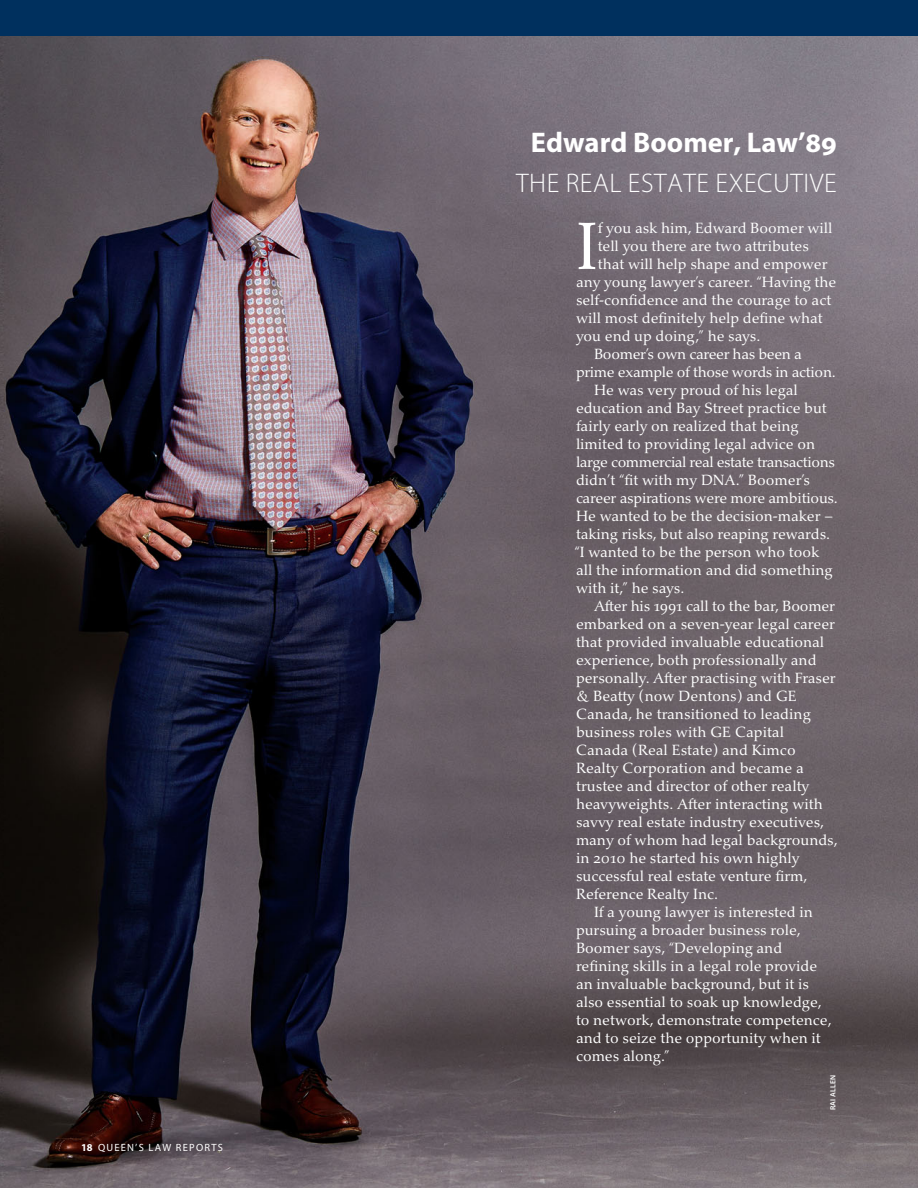
<style>
.page{position:relative;width:918px;height:1188px;background:#fff}
.page>*{position:absolute;margin:0;border:0;box-sizing:border-box;transform-origin:0 0}
.t1{font:67.65px "Palatino Nova";color:#fff}
.t2{font:700 28.5px "Myriad Pro";color:#fff}
.t3{font:300 27px "Myriad Pro";letter-spacing:.02em;color:#fff}
.t4{font:15px "Palatino Nova";color:#fff}
.t5{font:15px "Palatino Nova";letter-spacing:-.02em;color:#fff}
.t6{font:15px "Palatino Nova";letter-spacing:-.025em;color:#fff}
.t7{font:10.5px "Myriad Pro";letter-spacing:.12em;color:#fff}
.t8{font:600 7.5px "Myriad Pro";letter-spacing:.02em;color:#fff}
.s1{font-weight:700}
</style>
<div class="page">
<img style="left:0;top:36px;width:918px;height:1152px">
<div style="left:0;top:0;width:918px;height:36px;background:#00305e"></div>
<p class="t7" style="left:81px;top:1143px;width:144px"><span class="s1">18</span> QUEEN’S LAW REPORTS</p>
<h1 class="t2" style="left:531px;top:131px;width:308px">Edward Boomer, Law’89</h1>
<h2 class="t3" style="left:516px;top:173px;width:322px">THE REAL ESTATE EXECUTIVE</h2>
<p class="t4" style="left:598px;top:222px;width:236px">f you ask him, Edward Boomer will</p>
<p class="t4" style="left:598px;top:240px;width:213px">tell you there are two attributes</p>
<p class="t4" style="left:598px;top:258px;width:231px">that will help shape and empower</p>
<p class="t4" style="left:576px;top:276px;width:262px">any young lawyer’s career. “Having the</p>
<p class="t4" style="left:576px;top:294px;width:257px">self-confidence and the courage to act</p>
<p class="t4" style="left:576px;top:312px;width:248px">will most definitely help define what</p>
<p class="t4" style="left:576px;top:330px;width:186px">you end up doing,” he says.</p>
<p class="t5" style="left:594px;top:348px;width:209px">Boomer’s own career has been a</p>
<p class="t5" style="left:576px;top:366px;width:261px">prime example of those words in action.</p>
<p class="t4" style="left:594px;top:384px;width:205px">He was very proud of his legal</p>
<p class="t4" style="left:576px;top:402px;width:252px">education and Bay Street practice but</p>
<p class="t4" style="left:576px;top:420px;width:224px">fairly early on realized that being</p>
<p class="t4" style="left:576px;top:438px;width:241px">limited to providing legal advice on</p>
<p class="t6" style="left:576px;top:456px;width:260px">large commercial real estate transactions</p>
<p class="t4" style="left:576px;top:474px;width:236px">didn’t “fit with my DNA.” Boomer’s</p>
<p class="t4" style="left:576px;top:492px;width:263px">career aspirations were more ambitious.</p>
<p class="t4" style="left:576px;top:510px;width:259px">He wanted to be the decision-maker –</p>
<p class="t4" style="left:576px;top:528px;width:256px">taking risks, but also reaping rewards.</p>
<p class="t4" style="left:574px;top:546px;width:246px">“I wanted to be the person who took</p>
<p class="t4" style="left:576px;top:564px;width:258px">all the information and did something</p>
<p class="t4" style="left:576px;top:582px;width:110px">with it,” he says.</p>
<p class="t4" style="left:594px;top:600px;width:243px">After his 1991 call to the bar, Boomer</p>
<p class="t4" style="left:576px;top:618px;width:260px">embarked on a seven-year legal career</p>
<p class="t4" style="left:576px;top:636px;width:250px">that provided invaluable educational</p>
<p class="t4" style="left:576px;top:654px;width:242px">experience, both professionally and</p>
<p class="t4" style="left:576px;top:672px;width:261px">personally. After practising with Fraser</p>
<p class="t4" style="left:576px;top:690px;width:222px">&amp; Beatty (now Dentons) and GE</p>
<p class="t4" style="left:576px;top:708px;width:236px">Canada, he transitioned to leading</p>
<p class="t4" style="left:576px;top:726px;width:210px">business roles with GE Capital</p>
<p class="t4" style="left:576px;top:744px;width:221px">Canada (Real Estate) and Kimco</p>
<p class="t4" style="left:576px;top:762px;width:229px">Realty Corporation and became a</p>
<p class="t4" style="left:576px;top:780px;width:235px">trustee and director of other realty</p>
<p class="t4" style="left:576px;top:798px;width:248px">heavyweights. After interacting with</p>
<p class="t4" style="left:576px;top:816px;width:250px">savvy real estate industry executives,</p>
<p class="t4" style="left:576px;top:834px;width:263px">many of whom had legal backgrounds,</p>
<p class="t4" style="left:576px;top:852px;width:225px">in 2010 he started his own highly</p>
<p class="t4" style="left:576px;top:870px;width:233px">successful real estate venture firm,</p>
<p class="t4" style="left:576px;top:888px;width:144px">Reference Realty Inc.</p>
<p class="t4" style="left:594px;top:906px;width:220px">If a young lawyer is interested in</p>
<p class="t4" style="left:576px;top:924px;width:226px">pursuing a broader business role,</p>
<p class="t4" style="left:576px;top:942px;width:208px">Boomer says, “Developing and</p>
<p class="t4" style="left:576px;top:960px;width:243px">refining skills in a legal role provide</p>
<p class="t4" style="left:576px;top:978px;width:234px">an invaluable background, but it is</p>
<p class="t4" style="left:576px;top:996px;width:247px">also essential to soak up knowledge,</p>
<p class="t4" style="left:576px;top:1014px;width:257px">to network, demonstrate competence,</p>
<p class="t4" style="left:576px;top:1032px;width:246px">and to seize the opportunity when it</p>
<p class="t4" style="left:576px;top:1050px;width:95px">comes along.”</p>
<h1 class="t1" style="left:576px;top:220px;width:23px">I</h1>
<p class="t8" style="left:830px;top:1110px;width:36px;rotate:-90deg">RAI ALLEN</p>
</div>
